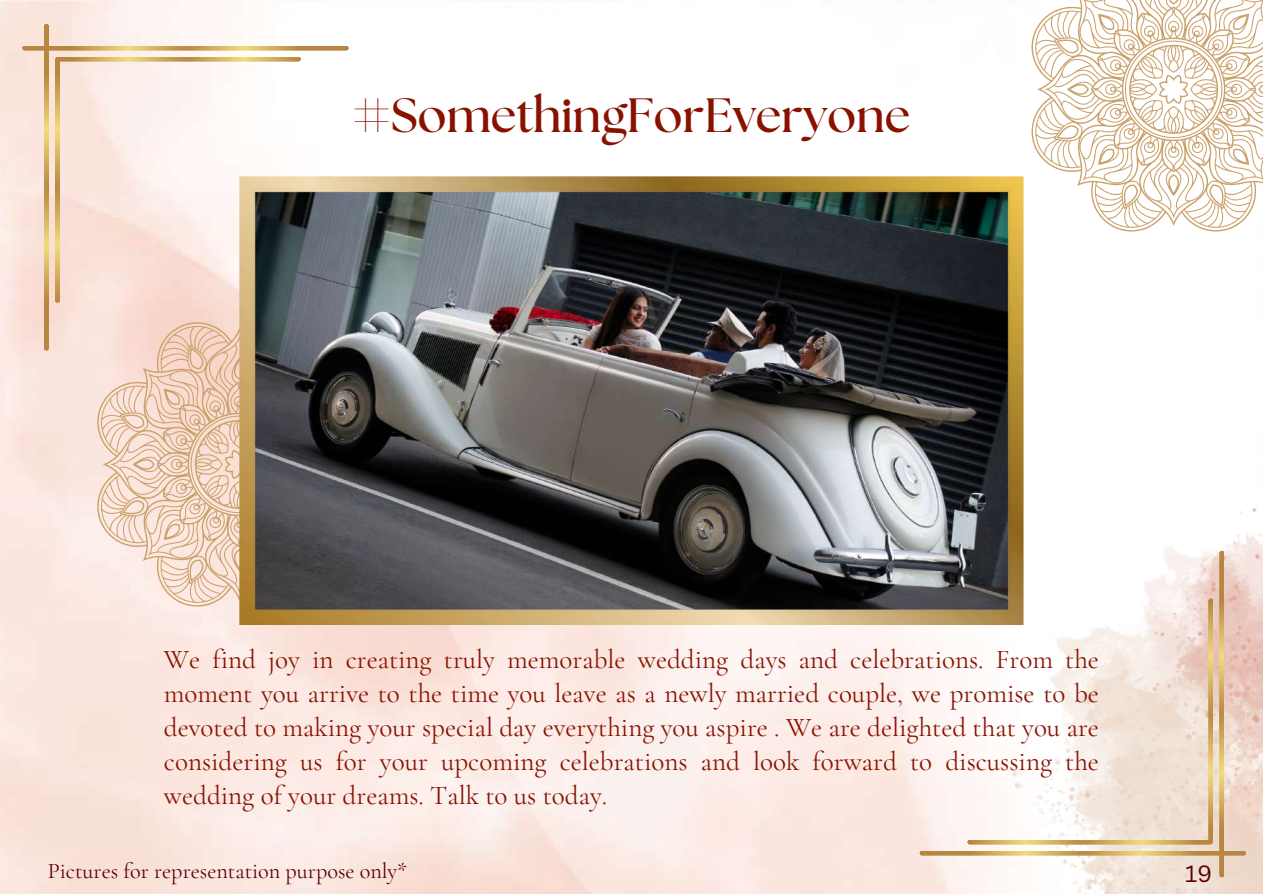
<style>
.page{position:relative;width:1263px;height:894px;background:#fff}
.page>*{position:absolute;margin:0;border:0;box-sizing:border-box;transform-origin:0 0}
.t1{font:700 48px "The Seasons";color:#891100}
.t2{font:27.15px/33.8px "Cormorant Garamond";color:#891100;text-align:justify}
.t3{font:22.95px "Canva Sans";color:#5b0005}
.t4{font:22.2px "Cormorant Garamond";color:#5b0005}
</style>
<div class="page">
<img style="left:0;top:0;width:1222px;height:893px">
<svg style="left:1031px;top:0;width:232px;height:231px"></svg>
<svg style="left:97px;top:351px;width:142px;height:255px;background:#efd4c2"></svg>
<img style="left:936px;top:401px;width:327px;height:492px">
<svg style="left:919px;top:550px;width:327px;height:327px"></svg>
<svg style="left:22px;top:23px;width:327px;height:328px"></svg>
<img style="left:239px;top:177px;width:784px;height:447px">
<h1 class="t1" style="left:352px;top:84px;width:559px">#SomethingForEveryone</h1>
<p class="t2" style="left:164px;top:642px;width:936px">We find joy in creating truly memorable wedding days and celebrations. From the moment you arrive to the time you leave as a newly married couple, we promise to be devoted to making your special day everything you aspire . We are delighted that you are considering us for your upcoming celebrations and look forward to discussing the wedding of your dreams. Talk to us today.</p>
<p class="t4" style="left:48px;top:857px;width:361px">Pictures for representation purpose only*</p>
<p class="t3" style="left:1185px;top:857px;width:28px">19</p>
</div>
